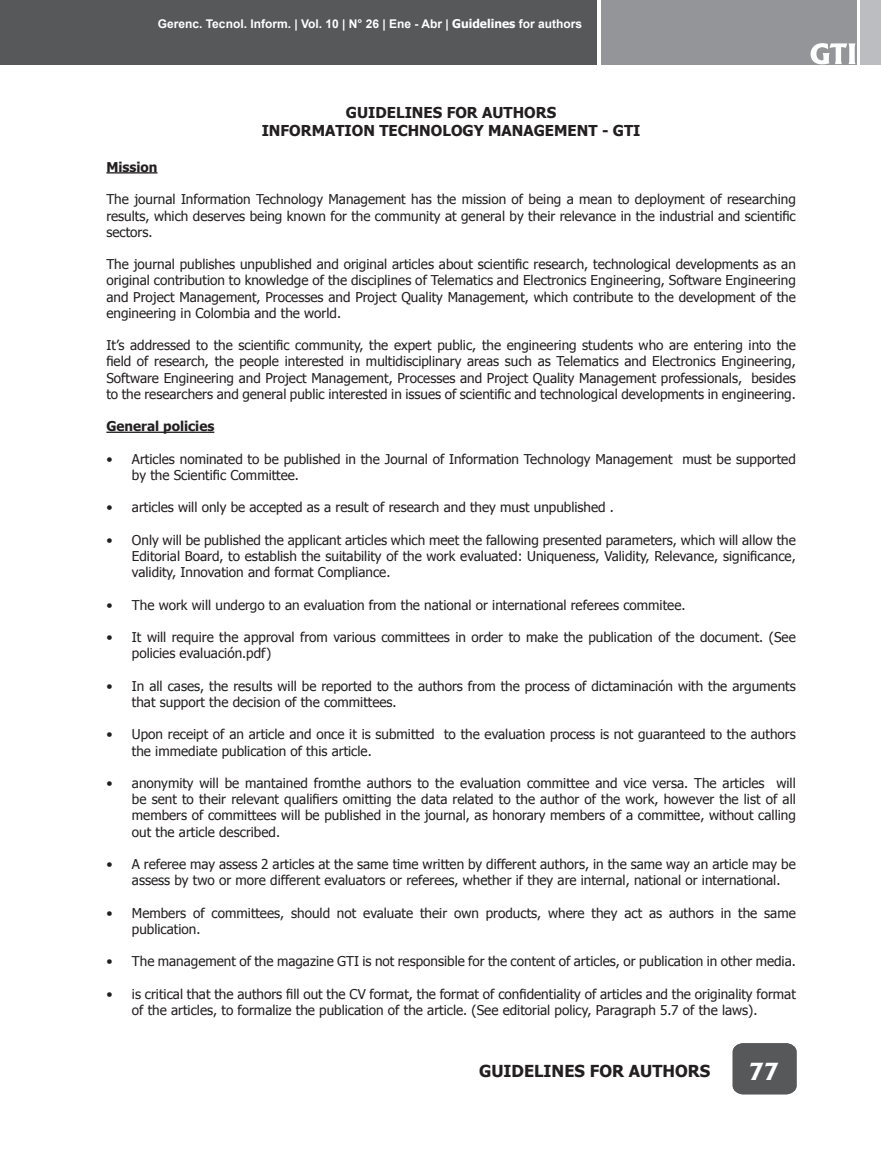
<style>
.page{position:relative;width:881px;height:1149px;background:#fff}
.page>*{position:absolute;margin:0;border:0;box-sizing:border-box;transform-origin:0 0}
.t1{font:800 22.5px "Albertus";color:#fff}
.Titulos_tipo_I{font:700 16.5px "Tahoma";color:#231f20}
.Titulos_tipo_I-2{font:700 15px "Tahoma";color:#231f20}
.t2{font:13.5px/16.2px "Tahoma";color:#231f20}
.Titulo_tipo_II{font:700 13.5px "Tahoma";color:#231f20}
.t3{font:700 12px "Arial";color:#fff}
.s1{font-family:"Tahoma"}
</style>
<div class="page">
<div style="left:1px;top:0;width:595px;height:64px;background:#57585a"></div>
<div style="left:600px;top:0;width:256px;height:64px;background:#939598"></div>
<div style="left:860px;top:0;width:20px;height:64px;background:#bcbdc0"></div>
<div style="left:732px;top:1043px;width:64px;height:50px;background:#57585a"></div>
<svg style="left:810px;top:43px;width:45px;height:21px"></svg>
<hr style="left:106px;top:172px;width:51px;height:1px;background:#231f20">
<hr style="left:106px;top:431px;width:108px;height:2px;background:#231f20">
<p class="t3" style="left:158px;top:16px;width:425px">Gerenc. Tecnol. Inform. | Vol. 10 | N° 26 | Ene - Abr | <span class="s1">Guidelines</span> for authors</p>
<p class="Titulos_tipo_I-2" style="left:346px;top:102px;width:212px">GUIDELINES FOR AUTHORS</p>
<p class="Titulos_tipo_I-2" style="left:261px;top:120px;width:380px">INFORMATION TECHNOLOGY MANAGEMENT - GTI</p>
<p class="Titulo_tipo_II" style="left:106px;top:157px;width:53px">Mission</p>
<p class="t2" style="left:106px;top:190px;width:690px;text-align:justify">The journal Information Technology Management has the mission of being a mean to deployment of researching results, which deserves being known for the community at general by their relevance in the industrial and scientific sectors.</p>
<p class="t2" style="left:106px;top:255px;width:690px;text-align:justify">The journal publishes unpublished and original articles about scientific research, technological developments as an original contribution to knowledge of the disciplines of Telematics and Electronics Engineering, Software Engineering and Project Management, Processes and Project Quality Management, which contribute to the development of the engineering in Colombia and the world.</p>
<p class="t2" style="left:106px;top:336px;width:690px;text-align:justify">It’s addressed to the scientific community, the expert public, the engineering students who are entering into the field of research, the people interested in multidisciplinary areas such as Telematics and Electronics Engineering, Software Engineering and Project Management, Processes and Project Quality Management professionals, besides to the researchers and general public interested in issues of scientific and technological developments in engineering.</p>
<p class="Titulo_tipo_II" style="left:106px;top:417px;width:109px">General policies</p>
<p class="t2" style="left:132px;top:450px;width:665px;text-indent:-26px">• Articles nominated to be published in the Journal of Information Technology Management must be supported by the Scientific Committee.</p>
<p class="t2" style="left:106px;top:498px;width:509px">• articles will only be accepted as a result of research and they must unpublished .</p>
<p class="t2" style="left:132px;top:531px;width:665px;text-align:justify;text-indent:-26px">• Only will be published the applicant articles which meet the fallowing presented parameters, which will allow the Editorial Board, to establish the suitability of the work evaluated: Uniqueness, Validity, Relevance, significance, validity, Innovation and format Compliance.</p>
<p class="t2" style="left:106px;top:595px;width:580px">• The work will undergo to an evaluation from the national or international referees commitee.</p>
<p class="t2" style="left:132px;top:628px;width:665px;text-indent:-26px">• It will require the approval from various committees in order to make the publication of the document. (See policies evaluación.pdf)</p>
<p class="t2" style="left:132px;top:676px;width:665px;text-indent:-26px">• In all cases, the results will be reported to the authors from the process of dictaminación with the arguments that support the decision of the committees.</p>
<p class="t2" style="left:132px;top:725px;width:665px;text-indent:-26px">• Upon receipt of an article and once it is submitted to the evaluation process is not guaranteed to the authors the immediate publication of this article.</p>
<p class="t2" style="left:132px;top:774px;width:665px;text-align:justify;text-indent:-26px">• anonymity will be mantained fromthe authors to the evaluation committee and vice versa. The articles will be sent to their relevant qualifiers omitting the data related to the author of the work, however the list of all members of committees will be published in the journal, as honorary members of a committee, without calling out the article described.</p>
<p class="t2" style="left:132px;top:855px;width:665px;text-indent:-26px">• A referee may assess 2 articles at the same time written by different authors, in the same way an article may be assess by two or more different evaluators or referees, whether if they are internal, national or international.</p>
<p class="t2" style="left:132px;top:903px;width:665px;text-indent:-26px">• Members of committees, should not evaluate their own products, where they act as authors in the same publication.</p>
<p class="t2" style="left:106px;top:952px;width:690px">• The management of the magazine GTI is not responsible for the content of articles, or publication in other media.</p>
<p class="t2" style="left:132px;top:984px;width:665px;text-indent:-26px">• is critical that the authors fill out the CV format, the format of confidentiality of articles and the originality format of the articles, to formalize the publication of the article. (See editorial policy, Paragraph 5.7 of the laws).</p>
<p class="Titulos_tipo_I" style="left:479px;top:1058px;width:233px">GUIDELINES FOR AUTHORS</p>
<h1 class="t1" style="left:748px;top:1057px;width:31px">77</h1>
</div>
